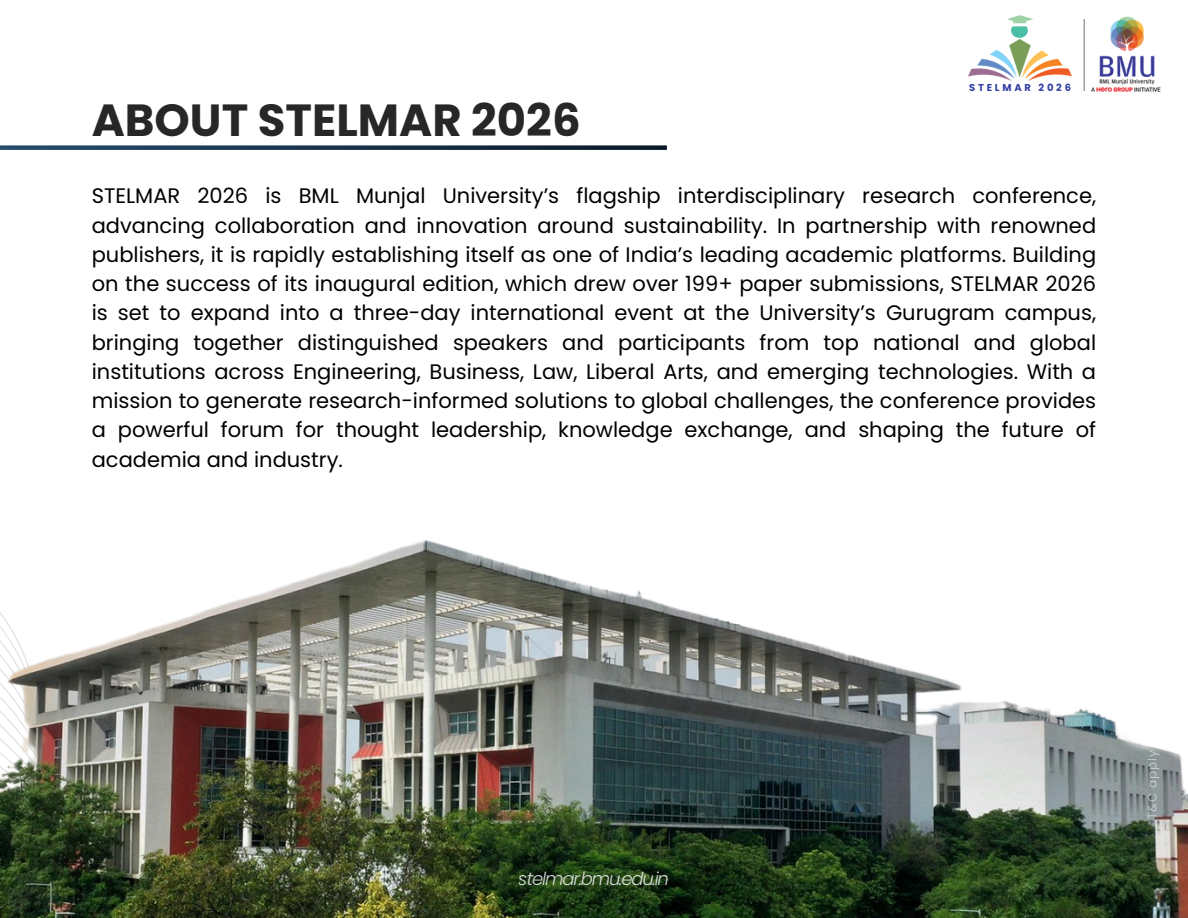
<style>
.page{position:relative;width:1188px;height:918px;background:#fff}
.page>*{position:absolute;margin:0;border:0;box-sizing:border-box;transform-origin:0 0}
.t1{font:700 45px "Poppins";color:#272727}
.t2{font:21px/29.2px "Poppins";color:#000;text-align:justify}
.t3{font:italic 300 18px "Poppins";letter-spacing:-.065em;color:#fff}
.t4{font:12px "Poppins";letter-spacing:.075em;color:#fff}
.t5{font:700 9.9px "Poppins";letter-spacing:.28em;color:#3140a5}
</style>
<div class="page">
<img style="left:0;top:540px;width:1188px;height:378px">
<img style="left:1091px;top:16px;width:70px;height:76px">
<img style="left:968px;top:16px;width:104px;height:65px">
<hr style="left:1084px;top:19px;width:1px;height:72px;background:#606060">
<svg style="left:0;top:145px;width:667px;height:5px;background:#2e465c"></svg>
<h1 class="t1" style="left:92px;top:89px;width:490px">ABOUT STELMAR 2026</h1>
<p class="t5" style="left:969px;top:80px;width:103px">STELMAR 2026</p>
<p class="t2" style="left:92px;top:181px;width:1006px">STELMAR 2026 is BML Munjal University’s flagship interdisciplinary research conference, advancing collaboration and innovation around sustainability. In partnership with renowned publishers, it is rapidly establishing itself as one of India’s leading academic platforms. Building on the success of its inaugural edition, which drew over 199+ paper submissions, STELMAR 2026 is set to expand into a three-day international event at the University’s Gurugram campus, bringing together distinguished speakers and participants from top national and global institutions across Engineering, Business, Law, Liberal Arts, and emerging technologies. With a mission to generate research-informed solutions to global challenges, the conference provides a powerful forum for thought leadership, knowledge exchange, and shaping the future of academia and industry.</p>
<p class="t3" style="left:519px;top:866px;width:152px">stelmar.bmu.edu.in</p>
<p class="t4" style="left:1144px;top:826px;width:78px;rotate:-90deg">*T&amp;C apply</p>
</div>
